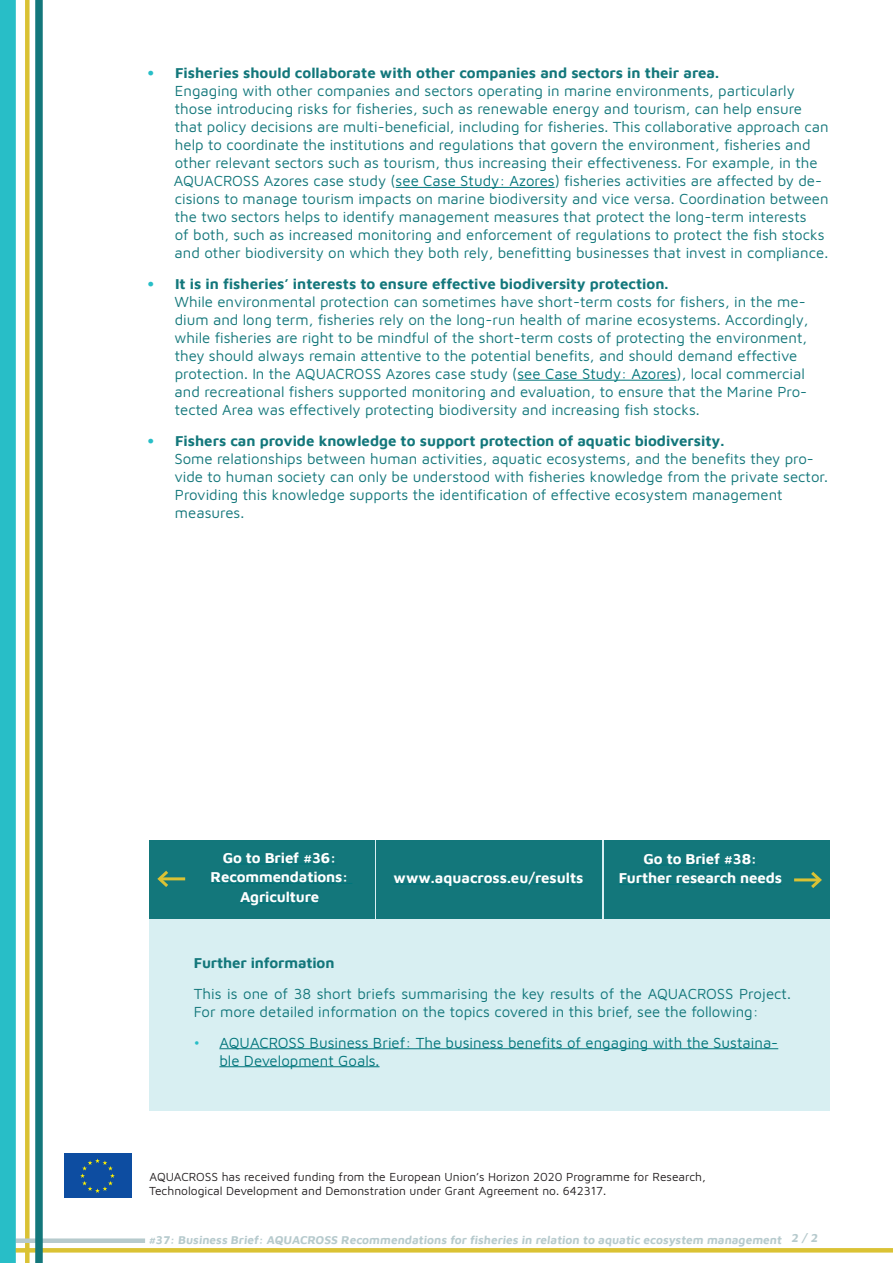
<style>
.page{position:relative;width:893px;height:1263px;background:#fff}
.page>*{position:absolute;margin:0;border:0;box-sizing:border-box;transform-origin:0 0}
.further_informations{font:15px/18px "Maven Pro";color:#13777b}
.body_1{font:700 15px/19.5px "Maven Pro";letter-spacing:-.01em;color:#fff;text-align:center}
.t1{font:15px/18px "Maven Pro";color:#00757b}
.body_1-2{font:700 15px "Maven Pro";letter-spacing:-.01em;color:#13777b}
.t2{font:12px/14.4px "Maven Pro";color:#231f20}
.lebenderKolumnentite{font:700 11.85px "Maven Pro";color:#b6cacd}
.s1{font-weight:700;color:#28bec7}
.s2{font-weight:700}
.s3{color:#00757b}
.s4{color:#28bec7}
</style>
<div class="page">
<svg style="left:16px;top:1248px;width:877px;height:4px;background:#dac337"></svg>
<div style="left:64px;top:1153px;width:67px;height:45px;background:#0d4da1"></div>
<svg style="left:80px;top:1158px;width:35px;height:35px"></svg>
<div style="left:25px;top:0;width:5px;height:1263px;background:#dac234"></div>
<div style="left:0;top:1238px;width:145px;height:5px;background:#b6cacd"></div>
<div style="left:35px;top:0;width:8px;height:1263px;background:#13777b"></div>
<div style="left:0;top:0;width:16px;height:1263px;background:#28bec7"></div>
<div style="left:149px;top:840px;width:680px;height:270px;background:#d8eff2"></div>
<hr style="left:219px;top:1048px;width:559px;height:1px;background:#00757b">
<hr style="left:219px;top:1066px;width:161px;height:1px;background:#00757b">
<div style="left:149px;top:840px;width:225px;height:78px;background:#13777b"></div>
<div style="left:376px;top:840px;width:226px;height:78px;background:#13777b"></div>
<div style="left:604px;top:840px;width:225px;height:78px;background:#13777b"></div>
<hr style="left:794px;top:878px;width:26px;height:3px;background:#dac234">
<svg style="left:808px;top:872px;width:14px;height:16px"></svg>
<hr style="left:160px;top:877px;width:25px;height:3px;background:#dac234">
<svg style="left:157px;top:870px;width:14px;height:17px"></svg>
<hr style="left:394px;top:884px;width:189px;height:1px;background:#00757b">
<hr style="left:643px;top:865px;width:114px;height:1px;background:#00757b">
<hr style="left:619px;top:884px;width:163px;height:1px;background:#00757b">
<hr style="left:223px;top:863px;width:113px;height:1px;background:#00757b">
<hr style="left:211px;top:883px;width:141px;height:1px;background:#00757b">
<hr style="left:240px;top:902px;width:79px;height:1px;background:#00757b">
<hr style="left:396px;top:187px;width:159px;height:1px;background:#00757b">
<hr style="left:517px;top:380px;width:159px;height:1px;background:#00757b">
<p class="further_informations" style="left:174px;top:63px;width:656px;text-indent:-27px"><span class="s1">•</span> <span class="s2">Fisheries should collaborate with other companies and sectors in their area.<br></span>Engaging with other companies and sectors operating in marine environments, particularly those introducing risks for fisheries, such as renewable energy and tourism, can help ensure that policy decisions are multi-beneficial, including for fisheries. This collaborative approach can help to coordinate the institutions and regulations that govern the environment, fisheries and other relevant sectors such as tourism, thus increasing their effectiveness. For example, in the AQUACROSS Azores case study (<span class="s3">see Case Study: Azores</span>) fisheries activities are affected by de&shy;cisions to manage tourism impacts on marine biodiversity and vice versa. Coordination between the two sectors helps to identify management measures that protect the long-term interests<br>of both, such as increased monitoring and enforcement of regulations to protect the fish stocks and other biodiversity on which they both rely, benefitting businesses that invest in compliance.</p>
<p class="further_informations" style="left:174px;top:274px;width:636px;text-indent:-27px"><span class="s1">•</span> <span class="s2">It is in fisheries’ interests to ensure effective biodiversity protection.<br></span>While environmental protection can sometimes have short-term costs for fishers, in the me&shy;dium and long term, fisheries rely on the long-run health of marine ecosystems. Accordingly, while fisheries are right to be mindful of the short-term costs of protecting the environment, they should always remain attentive to the potential benefits, and should demand effective protection. In the AQUACROSS Azores case study (<span class="s3">see Case Study: Azores</span>), local commercial and recreational fishers supported monitoring and evaluation, to ensure that the Marine Pro&shy;tected Area was effectively protecting biodiversity and increasing fish stocks.</p>
<p class="further_informations" style="left:174px;top:431px;width:655px;text-indent:-27px"><span class="s1">•</span> <span class="s2">Fishers can provide knowledge to support protection of aquatic biodiversity.<br></span>Some relationships between human activities, aquatic ecosystems, and the benefits they pro&shy;vide to human society can only be understood with fisheries knowledge from the private sector.<br>Providing this knowledge supports the identification of effective ecosystem management measures.</p>
<p class="body_1" style="left:211px;top:847px;width:139px">Go to Brief #36:<br>Recommendations:<br>Agriculture</p>
<p class="body_1" style="left:394px;top:867px;width:191px">www.aquacross.eu/results</p>
<p class="body_1" style="left:619px;top:848px;width:165px">Go to Brief #38:<br>Further research needs</p>
<p class="body_1-2" style="left:194px;top:952px;width:142px">Further information</p>
<p class="further_informations" style="left:194px;top:984px;width:598px">This is one of 38 short briefs summarising the key results of the AQUACROSS Project.<br>For more detailed information on the topics covered in this brief, see the following:</p>
<p class="t1" style="left:219px;top:1032px;width:560px;text-indent:-26px"><span class="s4">•</span> AQUACROSS Business Brief: The business benefits of engaging with the Sustaina&shy;ble Development Goals.</p>
<p class="t2" style="left:149px;top:1168px;width:558px">AQUACROSS has received funding from the European Union’s Horizon 2020 Programme for Research,<br>Technological Development and Demonstration under Grant Agreement no. 642317.</p>
<p class="lebenderKolumnentite" style="left:148px;top:1231px;width:673px">#37: Business Brief: AQUACROSS Recommendations for fisheries in relation to aquatic ecosystem management <sup>2</sup> <sup>/</sup> <sup>2</sup></p>
</div>
